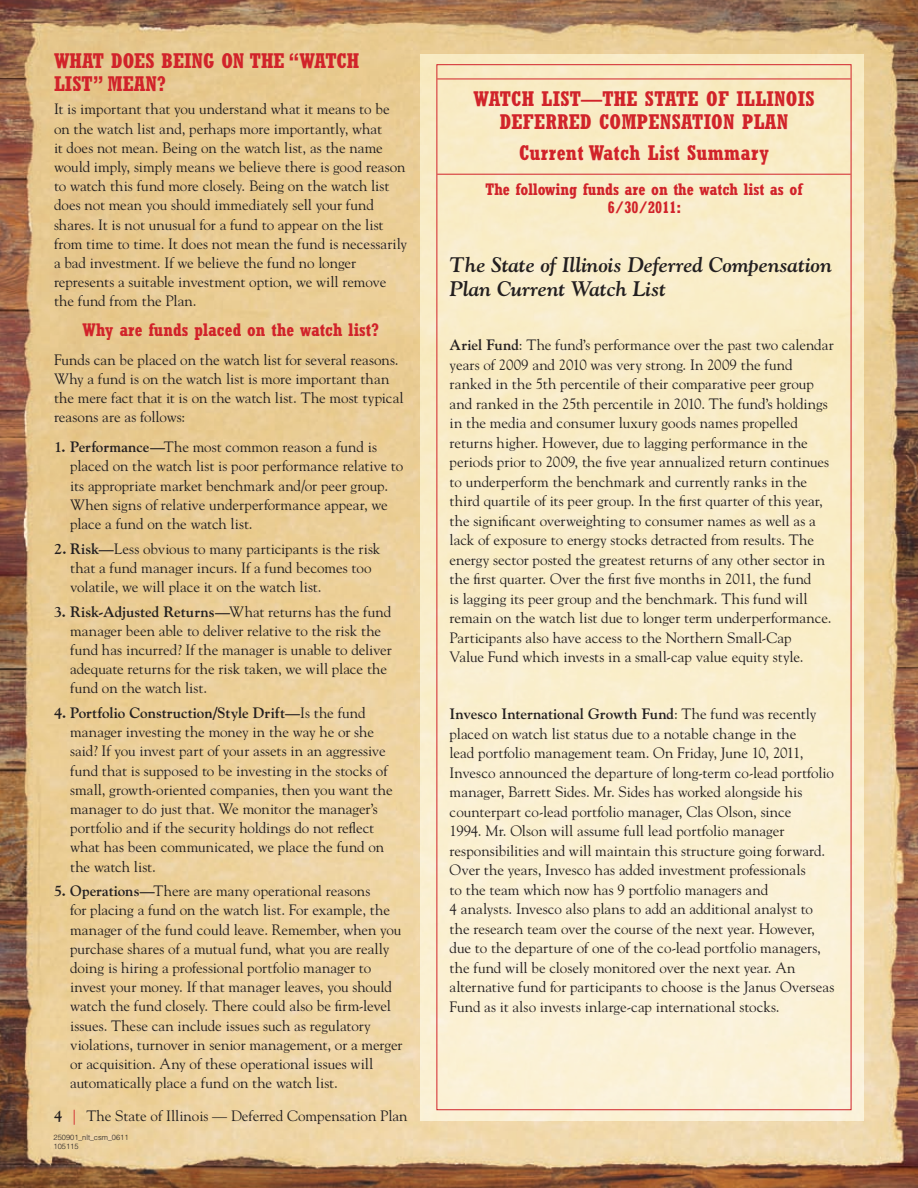
<style>
.page{position:relative;width:918px;height:1188px;background:#fff}
.page>*{position:absolute;margin:0;border:0;box-sizing:border-box;transform-origin:0 0}
.t1{font:700 condensed 21px/22.5px "Rockwell Std";letter-spacing:.01em;color:#d1232a}
.t2{font:italic 700 21px/24px "Goudy Std";letter-spacing:-.005em;color:#231f20}
.t3{font:700 condensed 18px "Rockwell Std";letter-spacing:.01em;color:#d1232a}
.t4{font:700 condensed 16.5px/18px "Rockwell Std";color:#d1232a;text-align:center}
.t5{font:15px/19.2px "Goudy Std";color:#231f20}
.t6{font:300 7.5px/9px "Helvetica LT Std";color:#231f20}
.s1{font-weight:700}
.s2{color:#d1232a}
</style>
<div class="page">
<img style="left:0;top:0;width:918px;height:1188px">
<img style="left:420px;top:54px;width:444px;height:1066px">
<hr style="left:437px;top:79px;width:414px;height:1px;background:#d1232a">
<hr style="left:437px;top:174px;width:414px;height:1px;background:#d1232a">
<h1 class="t1" style="left:54px;top:49px;width:307px">What does being on the “watch list” mean?</h1>
<p class="t5" style="left:54px;top:99px;width:355px">It is important that you understand what it means to be on the watch list and, perhaps more importantly, what<br>it does not mean. Being on the watch list, as the name would imply, simply means we believe there is good reason to watch this fund more closely. Being on the watch list does not mean you should immediately sell your fund shares. It is not unusual for a fund to appear on the list from time to time. It does not mean the fund is necessarily a bad investment. If we believe the fund no longer represents a suitable investment option, we will remove the fund from the Plan.</p>
<p class="t3" style="left:82px;top:320px;width:298px">Why are funds placed on the watch list?</p>
<p class="t5" style="left:54px;top:350px;width:351px">Funds can be placed on the watch list for several reasons.<br>Why a fund is on the watch list is more important than the mere fact that it is on the watch list. The most typical reasons are as follows:</p>
<p class="t5" style="left:70px;top:437px;width:335px;text-indent:-16px"><span class="s1">1. Performance—</span>The most common reason a fund is placed on the watch list is poor performance relative to its appropriate market benchmark and/or peer group.<br>When signs of relative underperformance appear, we place a fund on the watch list.</p>
<p class="t5" style="left:70px;top:539px;width:312px;text-indent:-16px"><span class="s1">2. Risk—</span>Less obvious to many participants is the risk that a fund manager incurs. If a fund becomes too volatile, we will place it on the watch list.</p>
<p class="t5" style="left:70px;top:602px;width:323px;text-indent:-16px"><span class="s1">3. Risk-Adjusted Returns—</span>What returns has the fund manager been able to deliver relative to the risk the fund has incurred? If the manager is unable to deliver adequate returns for the risk taken, we will place the fund on the watch list.</p>
<p class="t5" style="left:70px;top:703px;width:324px;text-indent:-16px"><span class="s1">4. Portfolio Construction/Style Drift—</span>Is the fund manager investing the money in the way he or she said? If you invest part of your assets in an aggressive fund that is supposed to be investing in the stocks of small, growth-oriented companies, then you want the manager to do just that. We monitor the manager’s portfolio and if the security holdings do not reflect what has been communicated, we place the fund on the watch list.</p>
<p class="t5" style="left:70px;top:881px;width:334px;text-indent:-16px"><span class="s1">5. Operations—</span>There are many operational reasons<br>for placing a fund on the watch list. For example, the manager of the fund could leave. Remember, when you purchase shares of a mutual fund, what you are really doing is hiring a professional portfolio manager to invest your money. If that manager leaves, you should watch the fund closely. There could also be firm-level issues. These can include issues such as regulatory violations, turnover in senior management, or a merger or acquisition. Any of these operational issues will automatically place a fund on the watch list.</p>
<p class="t5" style="left:54px;top:1106px;width:355px"><span class="s1">4</span> <span class="s2">|</span> The State of Illinois — Deferred Compensation Plan</p>
<p class="t6" style="left:54px;top:1133px;width:77px">250901_nlt_csm_0611<br>105115</p>
<h1 class="t1" style="left:473px;top:88px;width:341px;text-align:center">Watch List—The State of Illinois<br>Deferred Compensation Plan</h1>
<h1 class="t1" style="left:519px;top:142px;width:251px">Current Watch List Summary</h1>
<p class="t4" style="left:486px;top:180px;width:320px">The following funds are on the watch list as of<br>6/30/2011:</p>
<h1 class="t2" style="left:450px;top:253px;width:384px">The State of Illinois Deferred Compensation<br>Plan Current Watch List</h1>
<p class="t5" style="left:450px;top:335px;width:386px"><span class="s1">Ariel Fund</span>: The fund’s performance over the past two calendar years of 2009 and 2010 was very strong. In 2009 the fund ranked in the 5th percentile of their comparative peer group and ranked in the 25th percentile in 2010. The fund’s holdings in the media and consumer luxury goods names propelled returns higher. However, due to lagging performance in the periods prior to 2009, the five year annualized return continues to underperform the benchmark and currently ranks in the third quartile of its peer group. In the first quarter of this year, the significant overweighting to consumer names as well as a lack of exposure to energy stocks detracted from results. The energy sector posted the greatest returns of any other sector in the first quarter. Over the first five months in 2011, the fund<br>is lagging its peer group and the benchmark. This fund will remain on the watch list due to longer term underperformance.<br>Participants also have access to the Northern Small-Cap<br>Value Fund which invests in a small-cap value equity style.</p>
<p class="t5" style="left:450px;top:704px;width:386px"><span class="s1">Invesco International Growth Fund</span>: The fund was recently placed on watch list status due to a notable change in the<br>lead portfolio management team. On Friday, June 10, 2011, Invesco announced the departure of long-term co-lead portfolio manager, Barrett Sides. Mr. Sides has worked alongside his counterpart co-lead portfolio manager, Clas Olson, since<br>1994. Mr. Olson will assume full lead portfolio manager responsibilities and will maintain this structure going forward.<br>Over the years, Invesco has added investment professionals<br>to the team which now has 9 portfolio managers and<br>4 analysts. Invesco also plans to add an additional analyst to the research team over the course of the next year. However, due to the departure of one of the co-lead portfolio managers, the fund will be closely monitored over the next year. An alternative fund for participants to choose is the Janus Overseas Fund as it also invests inlarge-cap international stocks.</p>
</div>
